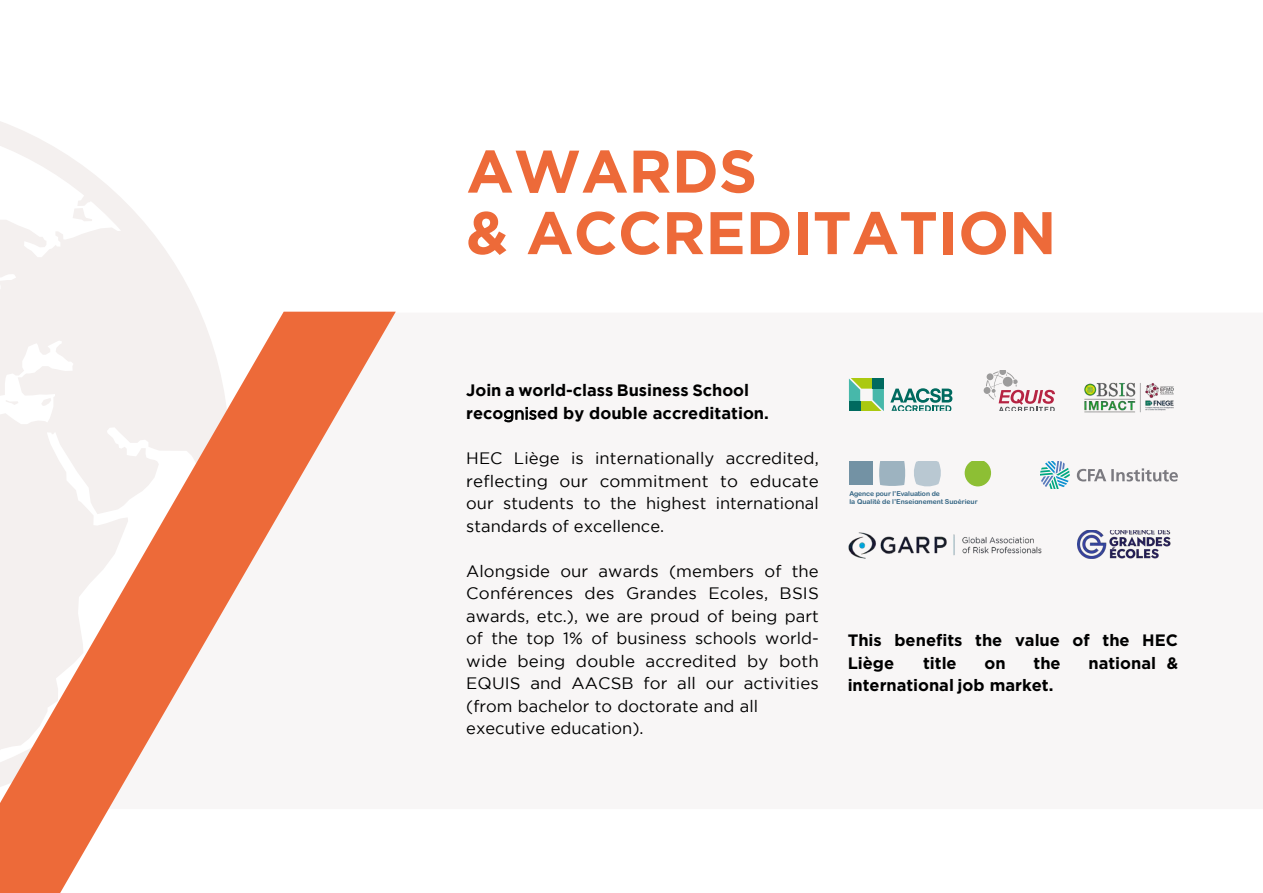
<style>
.page{position:relative;width:1263px;height:893px;background:#fff}
.page>*{position:absolute;margin:0;border:0;box-sizing:border-box;transform-origin:0 0}
.TITRE_1{font:700 60px "Gotham";color:#ed6a39}
.CORPS{font:16.5px/22.5px "Gotham";color:#000;text-align:justify}
.CORPS-2{font:700 16.5px/23.1px "Gotham";color:#000}
.t1{font:6.75px/8.1px "Arial Rounded MT Bold";color:#316382}
.s1{font-weight:400}
</style>
<div class="page">
<svg style="left:0;top:121px;width:200px;height:191px"></svg>
<svg style="left:0;top:312px;width:396px;height:581px;fill:#f4f0ef"></svg>
<div style="left:849px;top:461px;width:24px;height:24px;background:#7392a4"></div>
<svg style="left:879px;top:461px;width:26px;height:25px"></svg>
<svg style="left:913px;top:461px;width:28px;height:26px"></svg>
<svg style="left:965px;top:461px;width:26px;height:25px"></svg>
<svg style="left:849px;top:379px;width:35px;height:32px"></svg>
<div style="left:849px;top:401px;width:11px;height:10px;background:#006a5f"></div>
<svg style="left:890px;top:388px;width:62px;height:23px"></svg>
<div style="left:984px;top:387px;width:6px;height:7px;background:#9c9b9b;border-radius:50%"></div>
<svg style="left:986px;top:370px;width:69px;height:40px"></svg>
<img style="left:1077px;top:531px;width:94px;height:27px">
<img style="left:1084px;top:382px;width:90px;height:31px">
<svg style="left:1040px;top:461px;width:30px;height:28px"></svg>
<svg style="left:1077px;top:468px;width:101px;height:13px"></svg>
<img style="left:848px;top:532px;width:194px;height:27px">
<p class="TITRE_1" style="left:466px;top:137px;width:292px">AWARDS</p>
<p class="TITRE_1" style="left:466px;top:198px;width:592px">&amp; ACCREDITATION</p>
<p class="CORPS-2" style="left:466px;top:378px;width:304px">Join a world-class Business School reco<span class="s1">gnis</span>ed by double accreditation.</p>
<p class="CORPS" style="left:466px;top:447px;width:354px">HEC Liège is internationally accredited, reflecting our commitment to educate our students to the highest international standards of excellence.</p>
<p class="CORPS" style="left:466px;top:559px;width:354px;text-align:left">Alongside our awards (members of the Conférences des Grandes Ecoles, BSIS awards, etc.), we are proud of being part of the top 1% of business schools world&shy;wide being double accredited by both EQUIS and AACSB for all our activities (from bachelor to doctorate and all executive education).</p>
<p class="t1" style="left:849px;top:489px;width:130px">Agence pour l’Evaluation de<br>la Qualité de l’Enseignement Supérieur</p>
<p class="CORPS-2" style="left:848px;top:629px;width:332px;line-height:22.5px">This benefits the value of the HEC<br>Liège</p>
<p class="CORPS-2" style="left:923px;top:651px;width:35px">title</p>
<p class="CORPS-2" style="left:984px;top:651px;width:23px">on</p>
<p class="CORPS-2" style="left:1033px;top:651px;width:29px">the</p>
<p class="CORPS-2" style="left:1088px;top:651px;width:91px">national &amp;</p>
<p class="CORPS-2" style="left:848px;top:674px;width:207px">international job market.</p>
</div>
